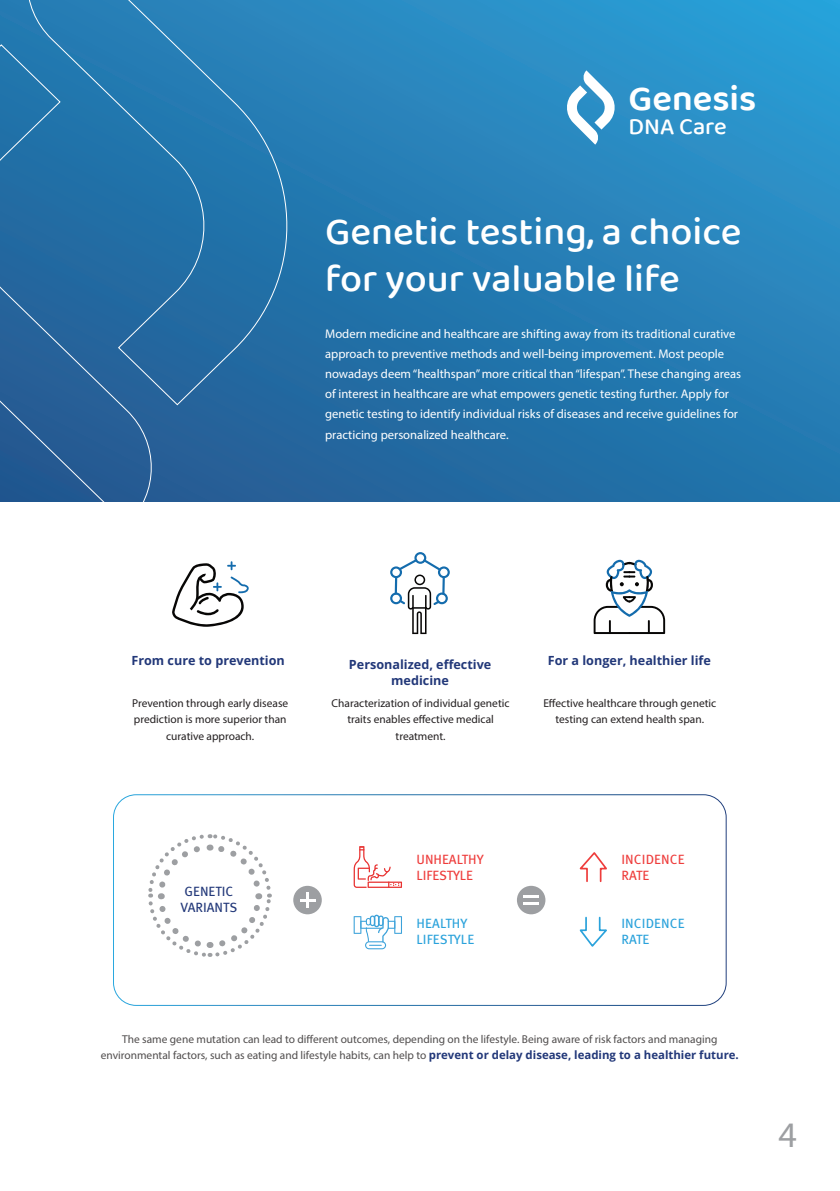
<style>
.page{position:relative;width:840px;height:1191px;background:#fff}
.page>*{position:absolute;margin:0;border:0;box-sizing:border-box;transform-origin:0 0}
.t1{font:500 39.2px/47px "Baloo 2";color:#fff}
.t2{font:600 36.6px "Baloo 2";color:#fff}
.t3{font:36px "Myriad Pro";color:#9d9fa2}
.t4{font:500 23.8px "Baloo 2";color:#fff}
.t5{font:13.4px/16px "Meta Pro";color:#ee3d3c}
.t6{font:13.4px/16px "Meta Pro";letter-spacing:.01em;color:#2aa2db}
.t7{font:13.4px "Meta Pro";color:#223879}
.t8{font:12.6px/20.2px "Myriad Pro";color:#fff}
.t9{font:700 12.6px/16.4px "Open Sans";color:#223879;text-align:center}
.t10{font:11.4px/16.4px "Myriad Pro";color:#504d4d;text-align:center}
.t11{font:11.4px/16.4px "Myriad Pro";color:#231f20;text-align:center}
.s1{font-family:"Open Sans";font-weight:700;color:#223879}
</style>
<div class="page">
<div style="left:0;top:0;width:839px;height:502px;background:linear-gradient(to bottom,#2b96cd,#2268a0)"></div>
<svg style="left:0;top:43px;width:161px;height:459px"></svg>
<svg style="left:18px;top:0;width:287px;height:406px"></svg>
<svg style="left:579px;top:852px;width:28px;height:30px"></svg>
<svg style="left:579px;top:916px;width:28px;height:31px"></svg>
<svg style="left:148px;top:834px;width:124px;height:123px"></svg>
<div style="left:293px;top:885px;width:28px;height:29px;background:#9d9fa2;border-radius:50%"></div>
<hr style="left:299px;top:898px;width:16px;height:3px;background:#fff">
<hr style="left:306px;top:892px;width:3px;height:16px;background:#fff">
<div style="left:516px;top:885px;width:29px;height:29px;background:#9d9fa2;border-radius:50%"></div>
<svg style="left:523px;top:895px;width:15px;height:2px"></svg>
<hr style="left:523px;top:902px;width:15px;height:3px;background:#fff">
<div style="left:113px;top:794px;width:613px;height:212px;border:1px solid #fff;border-radius:23px"></div>
<svg style="left:564px;top:70px;width:52px;height:75px"></svg>
<svg style="left:593px;top:560px;width:71px;height:74px"></svg>
<svg style="left:390px;top:552px;width:59px;height:82px"></svg>
<svg style="left:172px;top:561px;width:77px;height:66px"></svg>
<svg style="left:353px;top:846px;width:49px;height:42px"></svg>
<svg style="left:353px;top:916px;width:49px;height:33px"></svg>
<h2 class="t2" style="left:628px;top:72px;width:129px">Genesis</h2>
<h3 class="t4" style="left:628px;top:109px;width:100px">DNA Care</h3>
<p class="t1" style="left:325px;top:210px;width:417px">Genetic testing, a choice for your valuable life</p>
<p class="t8" style="left:325px;top:323px;width:417px">Modern medicine and healthcare are shifting away from its traditional curative approach to preventive methods and well-being improvement. Most people nowadays deem “healthspan” more critical than “lifespan”. These changing areas of interest in healthcare are what empowers genetic testing further. Apply for genetic testing to identify individual risks of diseases and receive guidelines for practicing personalized healthcare.</p>
<p class="t9" style="left:131px;top:652px;width:155px">From cure to prevention</p>
<p class="t9" style="left:349px;top:656px;width:144px">Personalized, effective medicine</p>
<p class="t9" style="left:547px;top:652px;width:164px">For a longer, healthier life</p>
<p class="t11" style="left:132px;top:694px;width:157px">Prevention through early disease prediction is more superior than curative approach.</p>
<p class="t11" style="left:331px;top:694px;width:179px">Characterization of individual genetic traits enables effective medical treatment.</p>
<p class="t11" style="left:543px;top:694px;width:174px">Effective healthcare through genetic testing can extend health span.</p>
<p class="t7" style="left:184px;top:883px;width:50px">GENETIC</p>
<p class="t7" style="left:180px;top:899px;width:58px">VARIANTS</p>
<p class="t5" style="left:416px;top:851px;width:69px">UNHEALTHY<br>LIFESTYLE</p>
<p class="t5" style="left:621px;top:851px;width:65px">INCIDENCE<br>RATE</p>
<p class="t6" style="left:621px;top:916px;width:65px">INCIDENCE<br>RATE</p>
<p class="t6" style="left:416px;top:916px;width:59px">HEALTHY<br>LIFESTYLE</p>
<p class="t10" style="left:101px;top:1030px;width:639px">The same gene mutation can lead to different outcomes, depending on the lifestyle. Being aware of risk factors and managing environmental factors, such as eating and lifestyle habits, can help to <span class="s1">prevent or delay disease, leading to a healthier future.</span></p>
<p class="t3" style="left:778px;top:1112px;width:20px">4</p>
</div>
